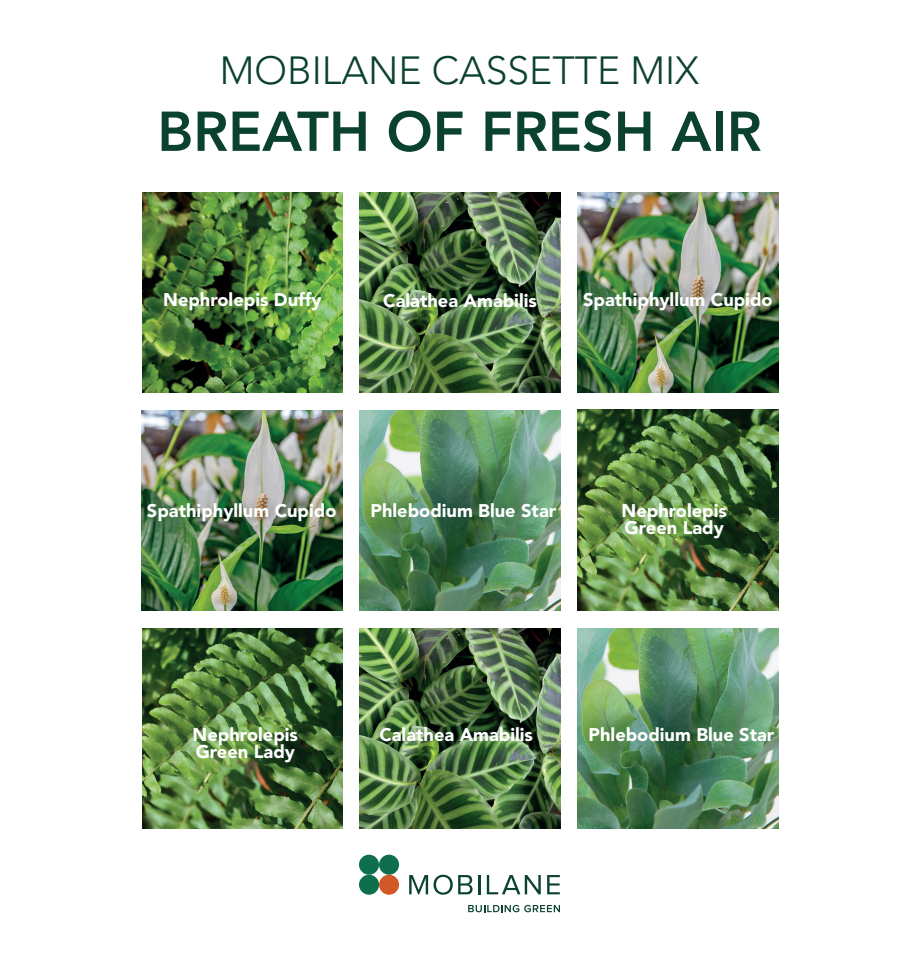
<style>
.page{position:relative;width:919px;height:961px;background:#fff}
.page>*{position:absolute;margin:0;border:0;box-sizing:border-box;transform-origin:0 0}
.t1{font:800 55.5px "Avenir LT Std";color:#0b412f}
.t2{font:300 39px "Avenir LT Std";color:#0b412f}
.t3{font:900 18.15px/16.6px "Avenir LT Std";color:#fff}
</style>
<div class="page">
<img style="left:360px;top:628px;width:200px;height:201px">
<img style="left:142px;top:628px;width:200px;height:201px">
<img style="left:577px;top:410px;width:201px;height:200px">
<img style="left:142px;top:192px;width:200px;height:201px">
<img style="left:359px;top:192px;width:201px;height:201px">
<img style="left:359px;top:410px;width:201px;height:201px">
<img style="left:577px;top:192px;width:201px;height:201px">
<img style="left:141px;top:410px;width:201px;height:201px">
<img style="left:577px;top:628px;width:201px;height:201px">
<svg style="left:409px;top:875px;width:43px;height:20px"></svg>
<svg style="left:458px;top:875px;width:14px;height:19px"></svg>
<svg style="left:478px;top:875px;width:2px;height:19px"></svg>
<svg style="left:487px;top:875px;width:53px;height:19px"></svg>
<svg style="left:547px;top:875px;width:12px;height:19px"></svg>
<div style="left:379px;top:875px;width:20px;height:20px;background:#d25927;border-radius:50%"></div>
<div style="left:359px;top:875px;width:20px;height:20px;background:#0d6f4e;border-radius:50%"></div>
<div style="left:379px;top:855px;width:20px;height:20px;background:#0d6f4e;border-radius:50%"></div>
<div style="left:359px;top:855px;width:20px;height:20px;background:#0d6f4e;border-radius:50%"></div>
<svg style="left:468px;top:905px;width:92px;height:7px"></svg>
<h2 class="t2" style="left:220px;top:48px;width:480px">MOBILANE CASSETTE MIX</h2>
<h1 class="t1" style="left:157px;top:99px;width:606px">BREATH OF FRESH AIR</h1>
<p class="t3" style="left:163px;top:292px;width:160px">Nephrolepis Duffy</p>
<p class="t3" style="left:383px;top:293px;width:155px">Calathea Amabilis</p>
<p class="t3" style="left:583px;top:292px;width:191px">Spathiphyllum Cupido</p>
<p class="t3" style="left:147px;top:502px;width:191px">Spathiphyllum Cupido</p>
<p class="t3" style="left:370px;top:503px;width:187px">Phlebodium Blue Star</p>
<p class="t3" style="left:621px;top:503px;width:107px">Nephrolepis<br>Green Lady</p>
<p class="t3" style="left:193px;top:727px;width:107px">Nephrolepis<br>Green Lady</p>
<p class="t3" style="left:379px;top:727px;width:155px">Calathea Amabilis</p>
<p class="t3" style="left:588px;top:727px;width:187px">Phlebodium Blue Star</p>
</div>
